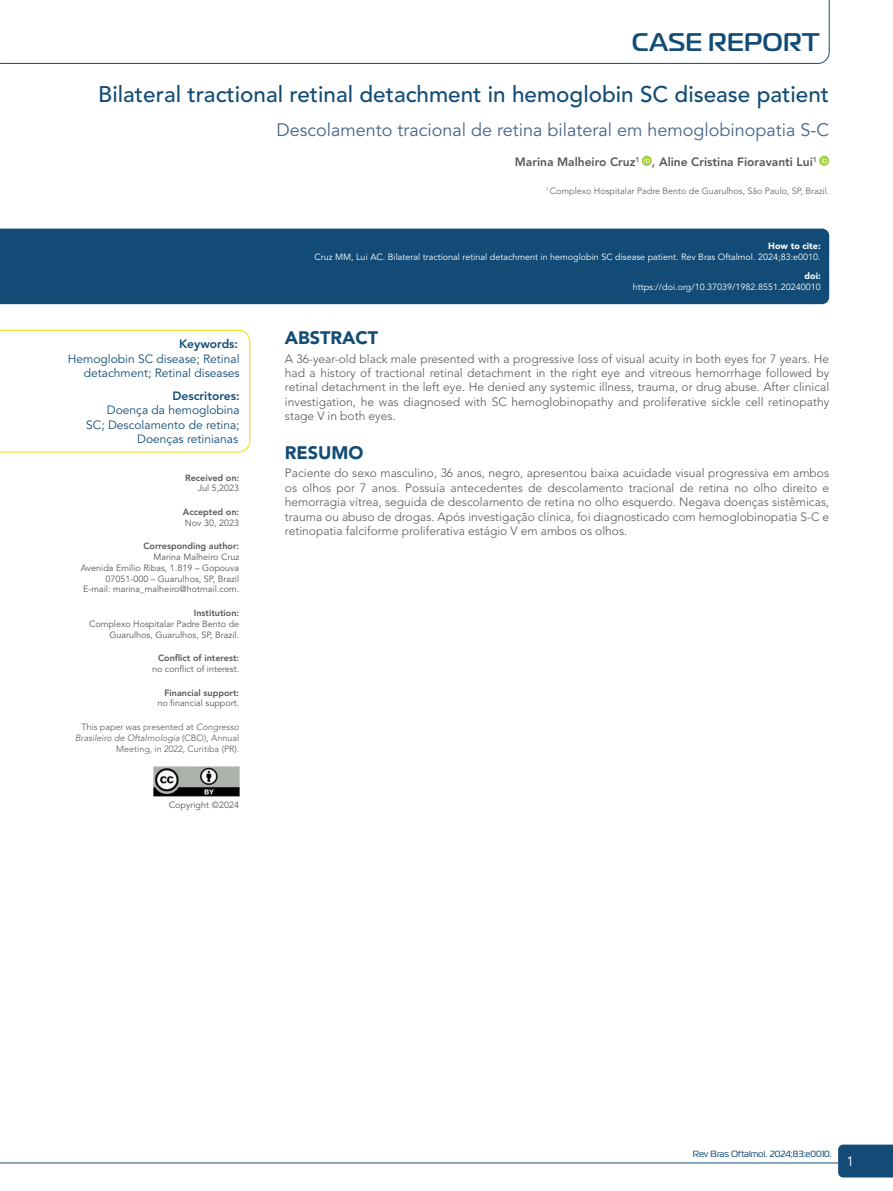
<style>
.page{position:relative;width:893px;height:1191px;background:#fff}
.page>*{position:absolute;margin:0;border:0;box-sizing:border-box;transform-origin:0 0}
.t1{font:500 25.5px "Magistral";letter-spacing:.01em;color:#124c76}
.t2{font:500 22.5px "Avenir LT Std";color:#124c76}
.t3{font:18px "Avenir LT Std";color:#47668d}
.t4{font:900 18px "Avenir LT Std";color:#124c76}
.t5{font:13.5px "Avenir LT Std";color:#fff}
.t6{font:300 12px/14.4px "Avenir LT Std";color:#575756;text-align:justify}
.t7{font:12px/14.4px "Avenir LT Std";color:#124c76;text-align:right}
.t8{font:800 12px "Avenir LT Std";color:#575756}
.t9{font:800 12px "Avenir LT Std";color:#124c76}
.t10{font:9px/10.8px "Avenir LT Std";color:#575756;text-align:right}
.t11{font:300 9px/10.8px "Avenir LT Std";color:#575756;text-align:right}
.t12{font:9px "Avenir LT Std";color:#fff}
.t13{font:800 9px "Avenir LT Std";color:#575756}
.t14{font:9px "Magistral";color:#124c76}
.t15{font:900 9px "Avenir LT Std";color:#fff}
.s1{font-style:italic}
</style>
<div class="page">
<div style="left:838px;top:1144px;width:55px;height:33px;background:#124c76"></div>
<hr style="left:0;top:1162px;width:838px;height:1px;background:#124c76">
<svg style="left:1px;top:0;width:829px;height:64px"></svg>
<svg style="left:0;top:330px;width:250px;height:122px"></svg>
<div style="left:0;top:229px;width:829px;height:75px;background:#124c76"></div>
<svg style="left:642px;top:156px;width:10px;height:10px"></svg>
<svg style="left:644px;top:158px;width:6px;height:5px"></svg>
<svg style="left:819px;top:156px;width:10px;height:10px"></svg>
<svg style="left:822px;top:158px;width:5px;height:5px"></svg>
<img style="left:153px;top:766px;width:86px;height:31px">
<h1 class="t1" style="left:632px;top:27px;width:189px">CASE REPORT</h1>
<h2 class="t2" style="left:98px;top:81px;width:732px">Bilateral tractional retinal detachment in hemoglobin SC disease patient</h2>
<h3 class="t3" style="left:277px;top:120px;width:554px">Descolamento tracional de retina bilateral em hemoglobinopatia S-C</h3>
<p class="t8" style="left:515px;top:155px;width:304px">Marina Malheiro Cruz<sup>1</sup> , Aline Cristina Fioravanti Lui<sup>1</sup></p>
<p class="t11" style="left:546px;top:185px;width:285px"><sup>1</sup> Complexo Hospitalar Padre Bento de Guarulhos, São Paulo, SP, Brazil.</p>
<p class="t9" style="left:179px;top:337px;width:61px">Keywords:</p>
<p class="t7" style="left:68px;top:352px;width:173px">Hemoglobin SC disease; Retinal detachment; Retinal diseases</p>
<p class="t9" style="left:173px;top:389px;width:69px">Descritores:</p>
<p class="t7" style="left:86px;top:403px;width:155px">Doença da hemoglobina<br>SC; Descolamento de retina;<br>Doenças retinianas</p>
<p class="t13" style="left:185px;top:472px;width:56px">Received on:</p>
<p class="t10" style="left:198px;top:483px;width:43px">Jul 5,2023</p>
<p class="t13" style="left:183px;top:506px;width:58px">Accepted on:</p>
<p class="t10" style="left:185px;top:517px;width:56px">Nov 30, 2023</p>
<p class="t13" style="left:143px;top:541px;width:97px">Corresponding author:</p>
<p class="t10" style="left:81px;top:552px;width:160px">Marina Malheiro Cruz<br>Avenida Emílio Ribas, 1.819 – Gopouva 07051-000 – Guarulhos, SP, Brazil E-mail: marina_malheiro@hotmail.com.</p>
<p class="t13" style="left:194px;top:607px;width:47px">Institution:</p>
<p class="t10" style="left:89px;top:618px;width:152px">Complexo Hospitalar Padre Bento de<br>Guarulhos, Guarulhos, SP, Brazil.</p>
<p class="t13" style="left:158px;top:652px;width:83px">Conflict of interest:</p>
<p class="t10" style="left:152px;top:664px;width:89px">no conflict of interest.</p>
<p class="t13" style="left:164px;top:687px;width:76px">Financial support:</p>
<p class="t10" style="left:157px;top:698px;width:83px">no financial support.</p>
<p class="t11" style="left:75px;top:721px;width:166px">This paper was presented at <span class="s1">Congresso<br>Brasileiro de Oftalmologia</span> (CBO), Annual<br>Meeting, in 2022, Curitiba (PR).</p>
<p class="t10" style="left:169px;top:799px;width:72px">Copyright ©2024</p>
<p class="t15" style="left:768px;top:241px;width:54px">How to cite:</p>
<p class="t12" style="left:314px;top:252px;width:508px">Cruz MM, Lui AC. Bilateral tractional retinal detachment in hemoglobin SC disease patient. Rev Bras Oftalmol. 2024;83:e0010.</p>
<p class="t15" style="left:804px;top:271px;width:18px">doi:</p>
<p class="t12" style="left:633px;top:282px;width:189px">https://doi.org/10.37039/1982.8551.20240010</p>
<h3 class="t4" style="left:285px;top:327px;width:95px">ABSTRACT</h3>
<p class="t6" style="left:285px;top:351px;width:546px">A 36-year-old black male presented with a progressive loss of visual acuity in both eyes for 7 years. He had a history of tractional retinal detachment in the right eye and vitreous hemorrhage followed by retinal detachment in the left eye. He denied any systemic illness, trauma, or drug abuse. After clinical investigation, he was diagnosed with SC hemoglobinopathy and proliferative sickle cell retinopathy stage V in both eyes.</p>
<h3 class="t4" style="left:285px;top:441px;width:80px">RESUMO</h3>
<p class="t6" style="left:285px;top:466px;width:546px">Paciente do sexo masculino, 36 anos, negro, apresentou baixa acuidade visual progressiva em ambos os olhos por 7 anos. Possuía antecedentes de descolamento tracional de retina no olho direito e hemorragia vítrea, seguida de descolamento de retina no olho esquerdo. Negava doenças sistêmicas, trauma ou abuso de drogas. Após investigação clínica, foi diagnosticado com hemoglobinopatia S-C e retinopatia falciforme proliferativa estágio V em ambos os olhos.</p>
<p class="t14" style="left:693px;top:1147px;width:140px">Rev Bras Oftalmol. 2024;83:e0010.</p>
<p class="t5" style="left:847px;top:1153px;width:9px">1</p>
</div>
